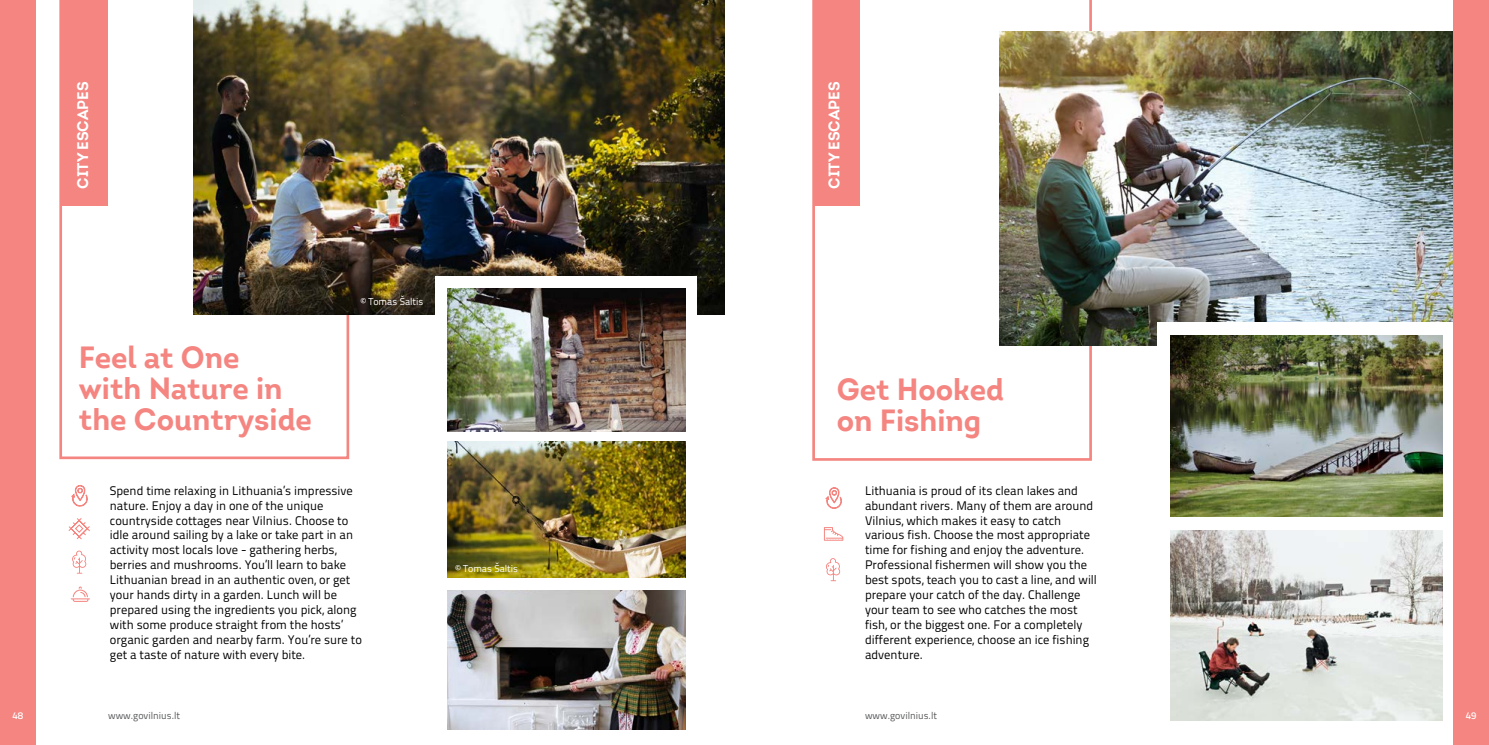
<style>
.page{position:relative;width:1489px;height:745px;background:#fff}
.page>*{position:absolute;margin:0;border:0;box-sizing:border-box;transform-origin:0 0}
.t1{font:700 29.88px/31.1px "Intro";color:#f48580}
.t2{font:700 15px "Intro";color:#fff}
.t3{font:12.5px/15px "Titillium VLN";color:#000}
.t4{font:10px "Titillium VLN";color:#58595b}
.t5{font:10px "Titillium VLN";color:#fff}
.t6{font:600 10px "Titillium VLN";color:#fff}
</style>
<div class="page">
<svg style="left:59px;top:0;width:290px;height:459px"></svg>
<img style="left:193px;top:0;width:531px;height:314px">
<div style="left:435px;top:276px;width:262px;height:405px;background:#fff"></div>
<img style="left:447px;top:288px;width:238px;height:143px">
<img style="left:447px;top:441px;width:238px;height:136px">
<img style="left:447px;top:590px;width:238px;height:139px">
<svg style="left:812px;top:0;width:279px;height:460px"></svg>
<img style="left:999px;top:31px;width:454px;height:314px">
<div style="left:1157px;top:322px;width:304px;height:422px;background:#fff"></div>
<div style="left:813px;top:0;width:46px;height:206px;background:#f48580"></div>
<img style="left:1170px;top:336px;width:271px;height:179px">
<img style="left:1170px;top:530px;width:271px;height:190px">
<svg style="left:826px;top:558px;width:14px;height:22px"></svg>
<svg style="left:71px;top:485px;width:17px;height:22px"></svg>
<svg style="left:71px;top:586px;width:19px;height:15px"></svg>
<svg style="left:68px;top:518px;width:22px;height:22px"></svg>
<svg style="left:72px;top:550px;width:14px;height:23px"></svg>
<svg style="left:825px;top:487px;width:16px;height:22px"></svg>
<svg style="left:824px;top:527px;width:19px;height:13px"></svg>
<div style="left:0;top:0;width:35px;height:744px;background:#f48580"></div>
<div style="left:1453px;top:0;width:35px;height:744px;background:#f48580"></div>
<p class="t2" style="left:73px;top:188px;width:108px;rotate:-90deg">CITY ESCAPES</p>
<h1 class="t1" style="left:79px;top:341px;width:235px">Feel at One<br>with Nature in the Countryside</h1>
<p class="t5" style="left:361px;top:294px;width:64px">© Tomas Šaltis</p>
<p class="t3" style="left:110px;top:481px;width:253px">Spend time relaxing in Lithuania’s impressive nature. Enjoy a day in one of the unique countryside cottages near Vilnius. Choose to idle around sailing by a lake or take part in an activity most locals love - gathering herbs, berries and mushrooms. You’ll learn to bake Lithuanian bread in an authentic oven, or get your hands dirty in a garden. Lunch will be prepared using the ingredients you pick, along with some produce straight from the hosts’ organic garden and nearby farm. You’re sure to get a taste of nature with every bite.</p>
<p class="t5" style="left:455px;top:560px;width:64px">© Tomas Šaltis</p>
<p class="t2" style="left:824px;top:188px;width:108px;rotate:-90deg">CITY ESCAPES</p>
<h1 class="t1" style="left:836px;top:373px;width:169px">Get Hooked on Fishing</h1>
<p class="t3" style="left:865px;top:481px;width:233px">Lithuania is proud of its clean lakes and abundant rivers. Many of them are around Vilnius, which makes it easy to catch various fish. Choose the most appropriate time for fishing and enjoy the adventure.<br>Professional fishermen will show you the best spots, teach you to cast a line, and will prepare your catch of the day. Challenge your team to see who catches the most fish, or the biggest one. For a completely different experience, choose an ice fishing adventure.</p>
<p class="t6" style="left:12px;top:707px;width:12px">48</p>
<p class="t4" style="left:108px;top:707px;width:74px">www.govilnius.lt</p>
<p class="t4" style="left:865px;top:707px;width:74px">www.govilnius.lt</p>
<p class="t6" style="left:1465px;top:707px;width:12px">49</p>
</div>
